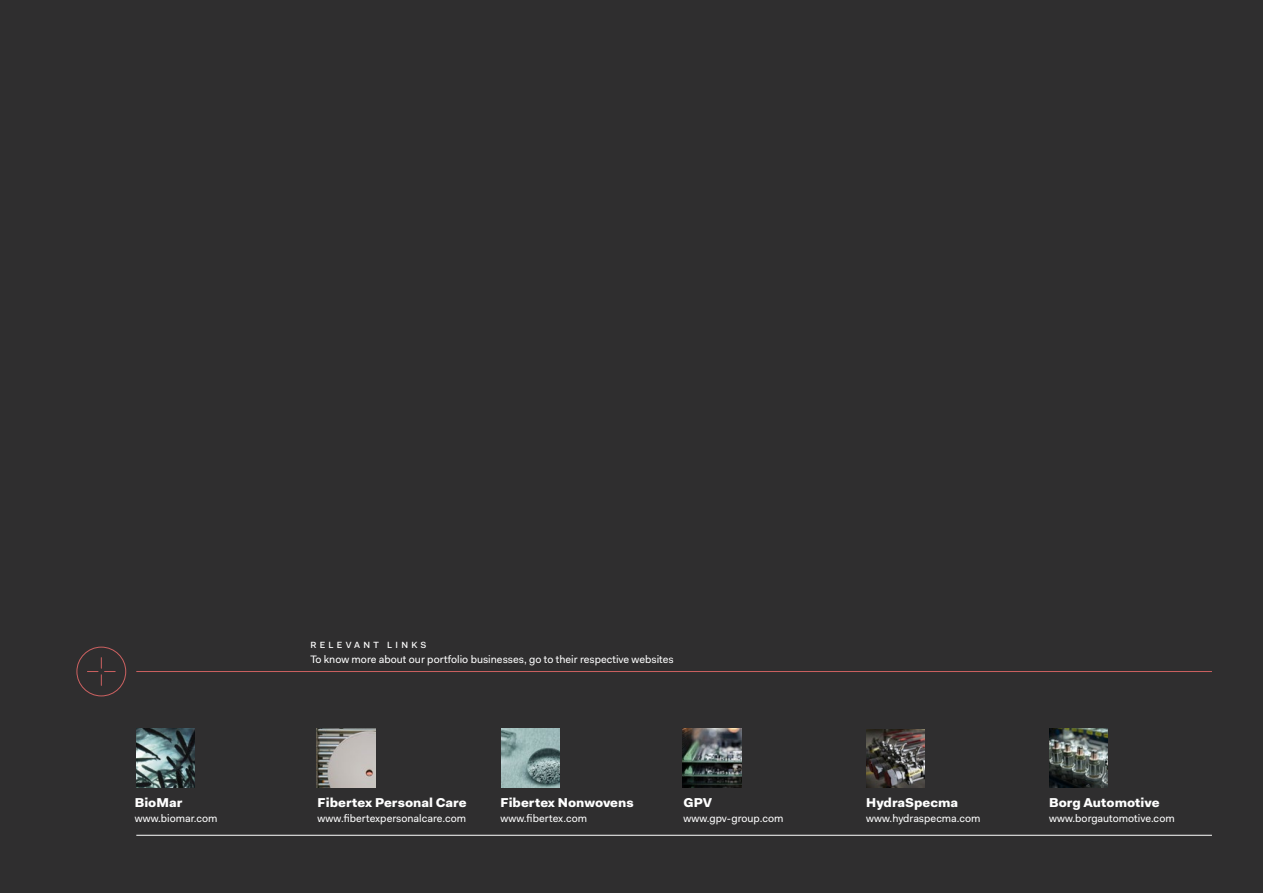
<style>
.page{position:relative;width:1263px;height:893px;background:#2f2e2f}
.page>*{position:absolute;margin:0;border:0;box-sizing:border-box;transform-origin:0 0}
.t1{font:900 12.9px "Fakt";color:#fff}
.t2{font:10.8px "Fakt";color:#fff}
.t3{font:500 9px "Fakt";letter-spacing:.36em;color:#fff}
</style>
<div class="page">
<img style="left:136px;top:729px;width:59px;height:58px">
<img style="left:682px;top:729px;width:59px;height:58px">
<img style="left:866px;top:729px;width:58px;height:58px">
<img style="left:1049px;top:729px;width:59px;height:58px">
<img style="left:317px;top:729px;width:58px;height:58px">
<img style="left:501px;top:729px;width:59px;height:58px">
<div style="left:77px;top:647px;width:49px;height:49px;border:1px solid #cd6161;border-radius:50%"></div>
<svg style="left:87px;top:658px;width:28px;height:27px"></svg>
<hr style="left:136px;top:671px;width:1076px;height:1px;background:#cd6161">
<hr style="left:136px;top:835px;width:1076px;height:1px;background:#fff">
<p class="t1" style="left:135px;top:794px;width:49px">BioMar</p>
<p class="t2" style="left:135px;top:811px;width:84px">www.biomar.com</p>
<p class="t3" style="left:310px;top:639px;width:117px">RELEVANT LINKS</p>
<p class="t2" style="left:310px;top:652px;width:365px">To know more about our portfolio businesses, go to their respective websites</p>
<p class="t1" style="left:318px;top:794px;width:150px">Fibertex Personal Care</p>
<p class="t2" style="left:318px;top:811px;width:150px">www.fibertexpersonalcare.com</p>
<p class="t1" style="left:500px;top:794px;width:135px">Fibertex Nonwovens</p>
<p class="t2" style="left:500px;top:811px;width:88px">www.fibertex.com</p>
<p class="t1" style="left:683px;top:794px;width:30px">GPV</p>
<p class="t2" style="left:683px;top:811px;width:102px">www.gpv-group.com</p>
<p class="t1" style="left:866px;top:794px;width:93px">HydraSpecma</p>
<p class="t2" style="left:866px;top:811px;width:116px">www.hydraspecma.com</p>
<p class="t1" style="left:1049px;top:794px;width:112px">Borg Automotive</p>
<p class="t2" style="left:1049px;top:811px;width:127px">www.borgautomotive.com</p>
</div>
